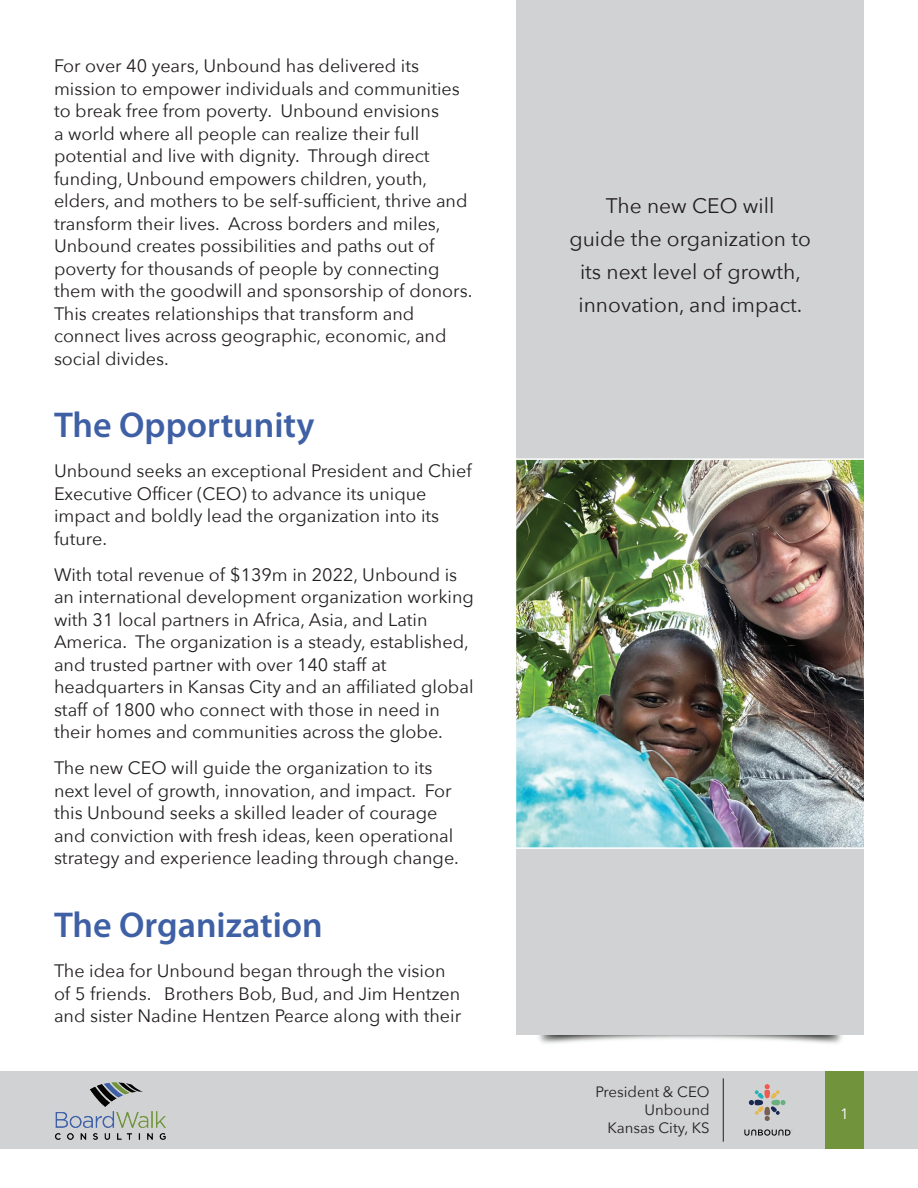
<style>
.page{position:relative;width:918px;height:1188px;background:#fff}
.page>*{position:absolute;margin:0;border:0;box-sizing:border-box;transform-origin:0 0}
.t1{font:600 36px "Myriad Pro";color:#3f60a5}
.t2{font:21px/33px "Avenir Next";color:#231f20;text-align:center}
.t3{font:18px/22.5px "Avenir Next";color:#231f20}
.t4{font:15px/18px "Avenir Next";color:#231f20;text-align:right}
.t5{font:15px "Avenir Next";color:#fff}
</style>
<div class="page">
<img style="left:538px;top:1035px;width:129px;height:9px">
<img style="left:713px;top:1035px;width:129px;height:9px">
<div style="left:0;top:1071px;width:918px;height:78px;background:#d1d2d4"></div>
<img style="left:55px;top:1082px;width:111px;height:58px">
<div style="left:825px;top:1071px;width:39px;height:78px;background:#70933c"></div>
<div style="left:516px;top:0;width:348px;height:1035px;background:#d1d2d4"></div>
<hr style="left:723px;top:1078px;width:1px;height:64px;background:#231f20">
<svg style="left:744px;top:1129px;width:48px;height:7px"></svg>
<svg style="left:749px;top:1084px;width:37px;height:37px"></svg>
<img style="left:516px;top:458px;width:348px;height:391px">
<p class="t3" style="left:54px;top:54px;width:420px">For over 40 years, Unbound has delivered its mission to empower individuals and communities to break free from poverty. Unbound envisions<br>a world where all people can realize their full potential and live with dignity. Through direct funding, Unbound empowers children, youth, elders, and mothers to be self-sufficient, thrive and transform their lives. Across borders and miles, Unbound creates possibilities and paths out of poverty for thousands of people by connecting them with the goodwill and sponsorship of donors.<br>This creates relationships that transform and connect lives across geographic, economic, and social divides.</p>
<h1 class="t1" style="left:54px;top:402px;width:262px">The Opportunity</h1>
<p class="t3" style="left:54px;top:459px;width:419px">Unbound seeks an exceptional President and Chief Executive Officer (CEO) to advance its unique impact and boldly lead the organization into its future.</p>
<p class="t3" style="left:54px;top:563px;width:421px">With total revenue of $139m in 2022, Unbound is an international development organization working with 31 local partners in Africa, Asia, and Latin America. The organization is a steady, established, and trusted partner with over 140 staff at headquarters in Kansas City and an affiliated global staff of 1800 who connect with those in need in their homes and communities across the globe.</p>
<p class="t3" style="left:54px;top:756px;width:406px">The new CEO will guide the organization to its next level of growth, innovation, and impact. For this Unbound seeks a skilled leader of courage and conviction with fresh ideas, keen operational strategy and experience leading through change.</p>
<h1 class="t1" style="left:54px;top:902px;width:270px">The Organization</h1>
<p class="t3" style="left:54px;top:959px;width:409px">The idea for Unbound began through the vision of 5 friends. Brothers Bob, Bud, and Jim Hentzen and sister Nadine Hentzen Pearce along with their</p>
<p class="t2" style="left:569px;top:189px;width:243px">The new CEO will<br>guide the organization to its next level of growth, innovation, and impact.</p>
<p class="t4" style="left:595px;top:1082px;width:116px">President &amp; CEO<br>Unbound<br>Kansas City, KS</p>
<p class="t5" style="left:840px;top:1102px;width:10px">1</p>
</div>
